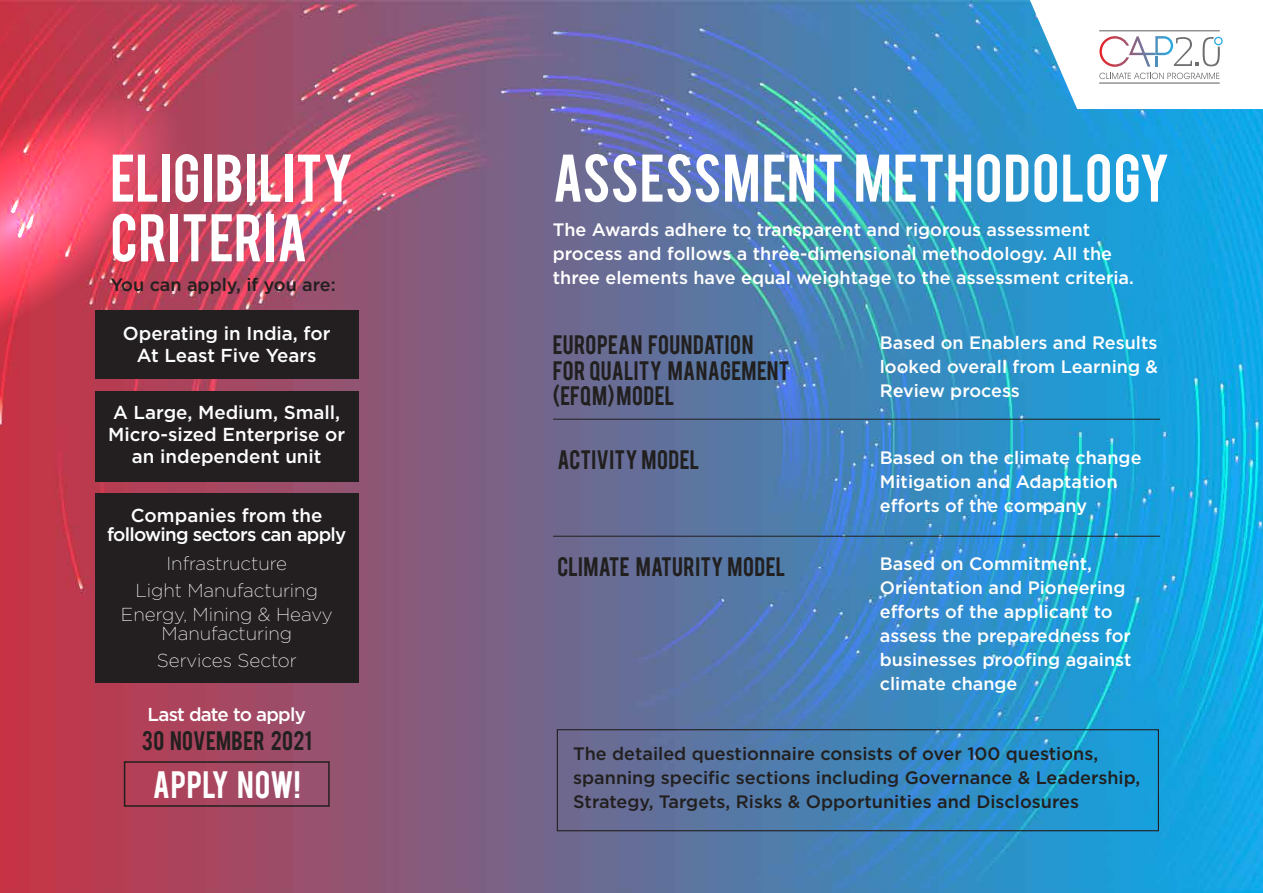
<style>
.page{position:relative;width:1263px;height:893px;background:#fff}
.page>*{position:absolute;margin:0;border:0;box-sizing:border-box;transform-origin:0 0}
.t1{font:52.8px "Bebas";letter-spacing:.015em;color:#fff}
.t2{font:30px "Bebas";letter-spacing:.015em;color:#fff}
.t3{font:21px/25.2px "Bebas";letter-spacing:.015em;color:#221f1f}
.t4{font:500 18.75px/22px "Gotham";color:#fff;text-align:center}
.t5{font:200 18.75px/26.5px "Gotham";color:#fff;text-align:center}
.t6{font:500 18.75px/19px "Gotham";letter-spacing:-.04em;color:#fff;text-align:center}
.t7{font:500 18px/24px "Gotham";color:#fff}
.t8{font:500 18px/24px "Gotham";color:#221f1f}
</style>
<div class="page">
<img style="left:0;top:0;width:1263px;height:893px">
<svg style="left:0;top:54px;width:229px;height:338px;background:#ce465e"></svg>
<svg style="left:1030px;top:0;width:233px;height:109px"></svg>
<div style="left:95px;top:391px;width:263px;height:90px;background:#231f20"></div>
<div style="left:95px;top:493px;width:263px;height:189px;background:#231f20"></div>
<div style="left:95px;top:311px;width:263px;height:68px;background:#231f20"></div>
<hr style="left:553px;top:419px;width:607px;height:1px;background:#221f1f">
<hr style="left:553px;top:536px;width:607px;height:1px;background:#221f1f">
<div style="left:557px;top:729px;width:602px;height:102px;border:1px solid #231f20"></div>
<div style="left:124px;top:761px;width:206px;height:46px;border:2px solid #231f20"></div>
<h1 class="t1" style="left:110px;top:140px;width:245px">ELIGIBILITY</h1>
<h1 class="t1" style="left:553px;top:140px;width:619px">ASSESSMENT METHODOLOGY</h1>
<h1 class="t1" style="left:110px;top:199px;width:199px">CRITERIA</h1>
<p class="t8" style="left:110px;top:272px;width:227px">You can apply, if you are:</p>
<p class="t4" style="left:123px;top:322px;width:209px">Operating in India, for<br>At Least Five Years</p>
<p class="t7" style="left:553px;top:217px;width:583px">The Awards adhere to transparent and rigorous assessment process and follows a three-dimensional methodology. All the three elements have equal weightage to the assessment criteria.</p>
<p class="t3" style="left:553px;top:331px;width:238px">EUROPEAN FOUNDATION<br>FOR QUALITY MANAGEMENT (EFQM) MODEL</p>
<p class="t7" style="left:880px;top:330px;width:280px;text-align:justify">Based on Enablers and Results looked overall from Learning &amp; Review process</p>
<p class="t4" style="left:108px;top:401px;width:238px">A Large, Medium, Small,<br>Micro-sized Enterprise or an independent unit</p>
<p class="t3" style="left:557px;top:446px;width:144px">ACTIVITY MODEL</p>
<p class="t7" style="left:880px;top:445px;width:263px">Based on the climate change<br>Mitigation and Adaptation efforts of the company</p>
<p class="t6" style="left:107px;top:505px;width:241px">Companies from the following sectors can apply</p>
<p class="t5" style="left:136px;top:550px;width:184px">Infrastructure<br>Light Manufacturing</p>
<p class="t5" style="left:121px;top:604px;width:213px;line-height:19.5px">Energy, Mining &amp; Heavy<br>Manufacturing</p>
<p class="t5" style="left:157px;top:646px;width:141px">Services Sector</p>
<p class="t3" style="left:557px;top:553px;width:230px">CLIMATE MATURITY MODEL</p>
<p class="t7" style="left:880px;top:552px;width:253px">Based on Commitment,<br>Orientation and Pioneering efforts of the applicant to assess the preparedness for businesses proofing against climate change</p>
<p class="t6" style="left:148px;top:705px;width:160px">Last date to apply</p>
<p class="t3" style="left:142px;top:726px;width:171px">30 NOVEMBER 2021</p>
<h2 class="t2" style="left:153px;top:763px;width:149px">APPLY NOW!</h2>
<p class="t8" style="left:573px;top:741px;width:569px">The detailed questionnaire consists of over 100 questions, spanning specific sections including Governance &amp; Leadership,<br>Strategy, Targets, Risks &amp; Opportunities and Disclosures</p>
</div>
